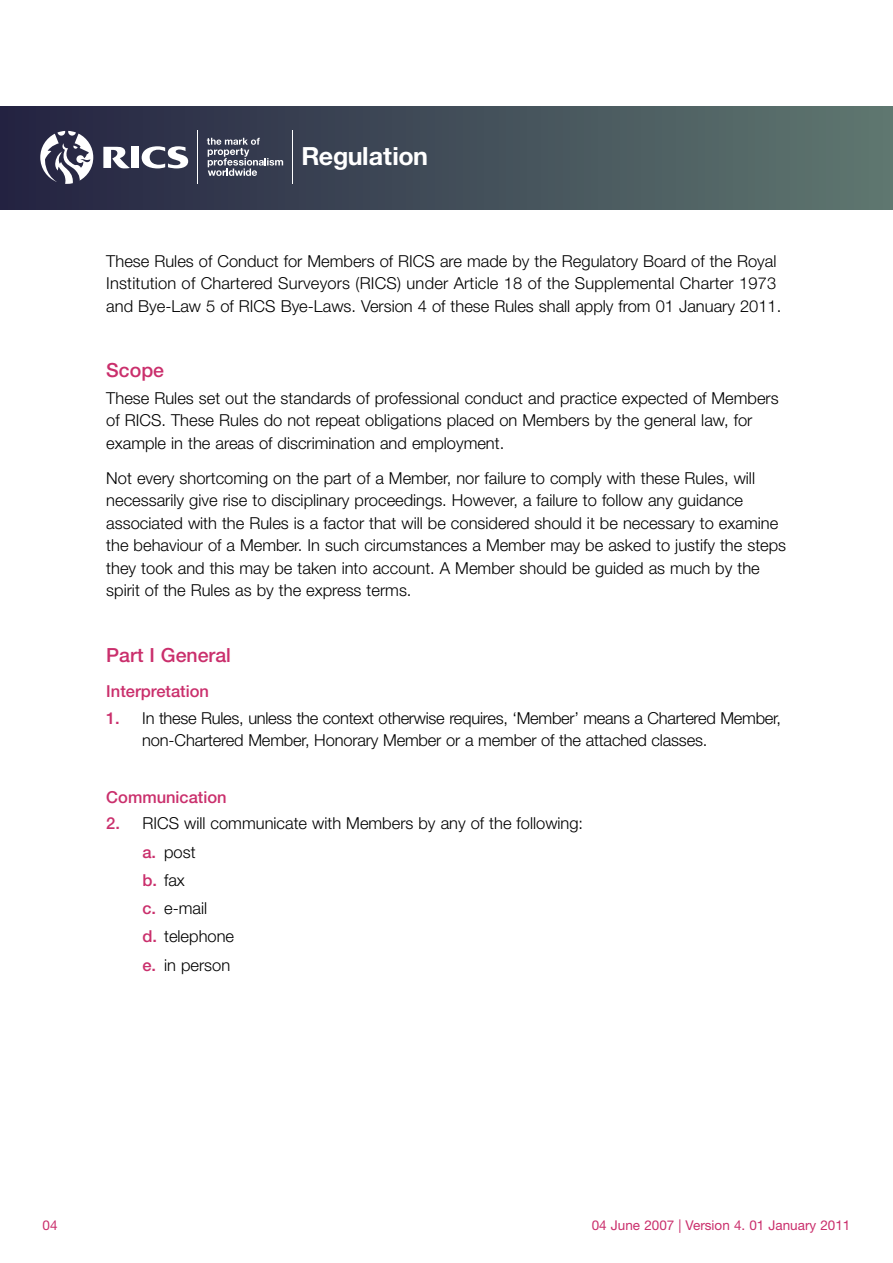
<style>
.page{position:relative;width:893px;height:1263px;background:#fff}
.page>*{position:absolute;margin:0;border:0;box-sizing:border-box;transform-origin:0 0}
.t1{font:700 25.05px "Helvetica Neue LT";letter-spacing:-.02em;color:#fff}
.t2{font:500 19.5px "Helvetica Neue LT";color:#ca2f6c}
.t3{font:300 16.5px/22.5px "Helvetica Neue LT";color:#000}
.t4{font:500 16.5px "Helvetica Neue LT";color:#ca2f6c}
.t5{font:13.5px "Helvetica Neue LT";color:#ca2f6c}
.s1{font-weight:500;color:#ca2f6c}
</style>
<div class="page">
<div style="left:0;top:106px;width:893px;height:104px;background:linear-gradient(to right,#242342,#5f7770)"></div>
<svg style="left:142px;top:146px;width:46px;height:22px"></svg>
<div style="left:132px;top:147px;width:7px;height:21px;background:#fff"></div>
<svg style="left:103px;top:147px;width:27px;height:21px"></svg>
<svg style="left:40px;top:131px;width:53px;height:53px"></svg>
<hr style="left:198px;top:130px;width:1px;height:53px;background:#fff">
<hr style="left:293px;top:130px;width:1px;height:53px;background:#fff">
<svg style="left:207px;top:138px;width:76px;height:38px;background:#636777"></svg>
<h1 class="t1" style="left:302px;top:142px;width:128px">Regulation</h1>
<p class="t3" style="left:106px;top:251px;width:677px">These Rules of Conduct for Members of RICS are made by the Regulatory Board of the Royal<br>Institution of Chartered Surveyors (RICS) under Article 18 of the Supplemental Charter 1973 and Bye-Law 5 of RICS Bye-Laws. Version 4 of these Rules shall apply from 01 January 2011.</p>
<p class="t2" style="left:106px;top:363px;width:59px">Scope</p>
<p class="t3" style="left:106px;top:388px;width:674px">These Rules set out the standards of professional conduct and practice expected of Members of RICS. These Rules do not repeat obligations placed on Members by the general law, for example in the areas of discrimination and employment.</p>
<p class="t3" style="left:106px;top:468px;width:681px">Not every shortcoming on the part of a Member, nor failure to comply with these Rules, will necessarily give rise to disciplinary proceedings. However, a failure to follow any guidance associated with the Rules is a factor that will be considered should it be necessary to examine the behaviour of a Member. In such circumstances a Member may be asked to justify the steps they took and this may be taken into account. A Member should be guided as much by the spirit of the Rules as by the express terms.</p>
<p class="t2" style="left:106px;top:648px;width:126px">Part I General</p>
<p class="t4" style="left:106px;top:685px;width:104px">Interpretation</p>
<p class="t3" style="left:142px;top:708px;width:640px;text-indent:-36px"><span class="s1">1.</span> In these Rules, unless the context otherwise requires, ‘Member’ means a Chartered Member, non-Chartered Member, Honorary Member or a member of the attached classes.</p>
<p class="t4" style="left:106px;top:791px;width:122px">Communication</p>
<p class="t3" style="left:142px;top:811px;width:442px;line-height:28.2px;text-indent:-36px"><span class="s1">2.</span> RICS will communicate with Members by any of the following: <span class="s1">a.</span> post<br><span class="s1">b.</span> fax<br><span class="s1">c.</span> e-mail<br><span class="s1">d.</span> telephone<br><span class="s1">e.</span> in person</p>
<p class="t5" style="left:43px;top:1220px;width:17px">04</p>
<p class="t5" style="left:592px;top:1220px;width:260px">04 June 2007 | Version 4. 01 January 2011</p>
</div>
